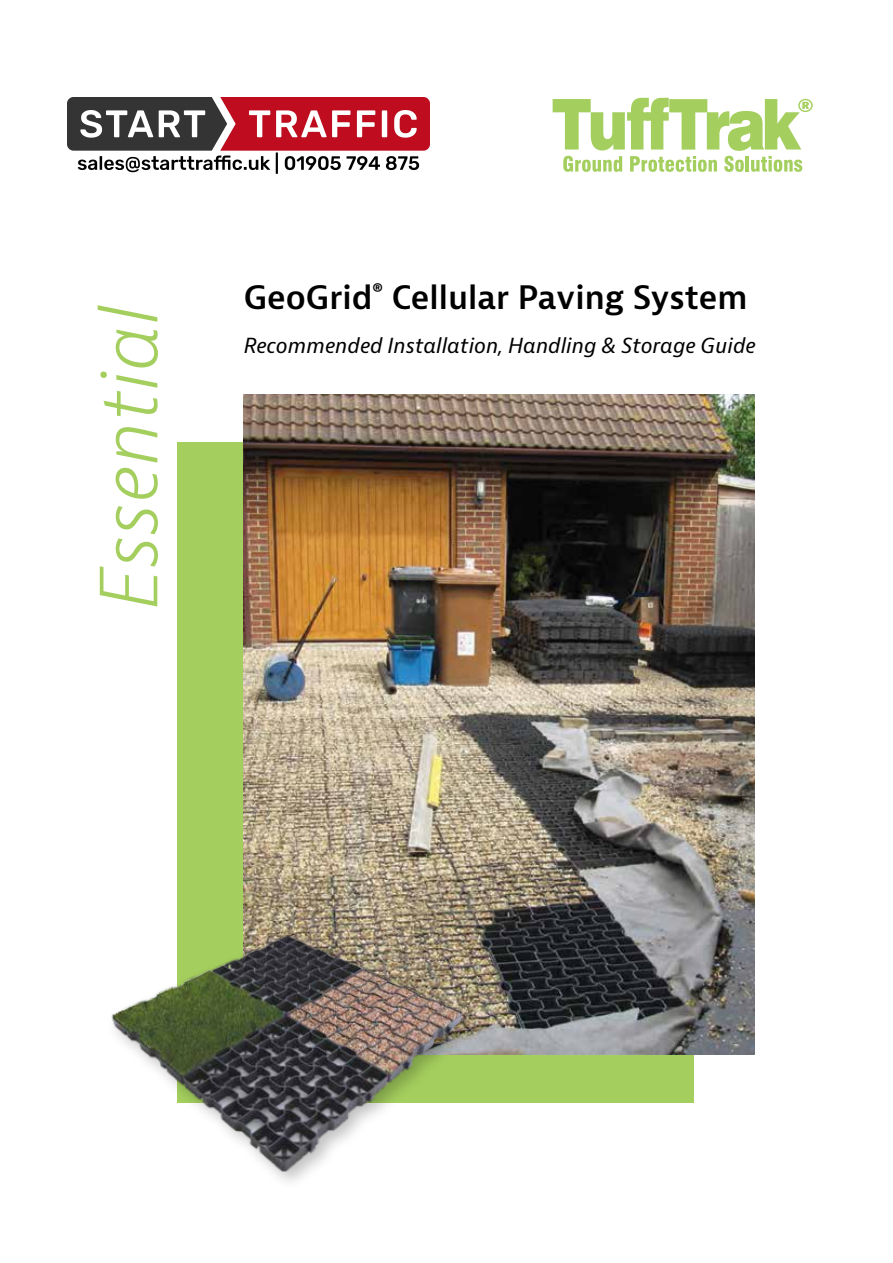
<style>
.page{position:relative;width:893px;height:1263px;background:#fff}
.page>*{position:absolute;margin:0;border:0;box-sizing:border-box;transform-origin:0 0}
.t1{font:italic 300 76.5px "Bernina Sans";color:#a4cf5e}
.t2{font:600 31.5px "Bernina Sans";color:#000}
.t3{font:italic 20.25px "Bernina Sans";color:#000}
</style>
<div class="page">
<div style="left:178px;top:442px;width:516px;height:660px;background:#a4cf5e"></div>
<img style="left:244px;top:394px;width:510px;height:660px">
<svg style="left:553px;top:98px;width:260px;height:74px"></svg>
<div style="left:105px;top:928px;width:376px;height:263px;background:#000;opacity:.25"></div>
<img style="left:105px;top:928px;width:367px;height:259px">
<img style="left:67px;top:97px;width:362px;height:77px">
<h1 class="t1" style="left:79px;top:610px;width:307px;rotate:-90deg">Essential</h1>
<h2 class="t2" style="left:244px;top:277px;width:505px">GeoGrid<sup>®</sup> Cellular Paving System</h2>
<p class="t3" style="left:244px;top:332px;width:513px">Recommended Installation, Handling &amp; Storage Guide</p>
</div>
